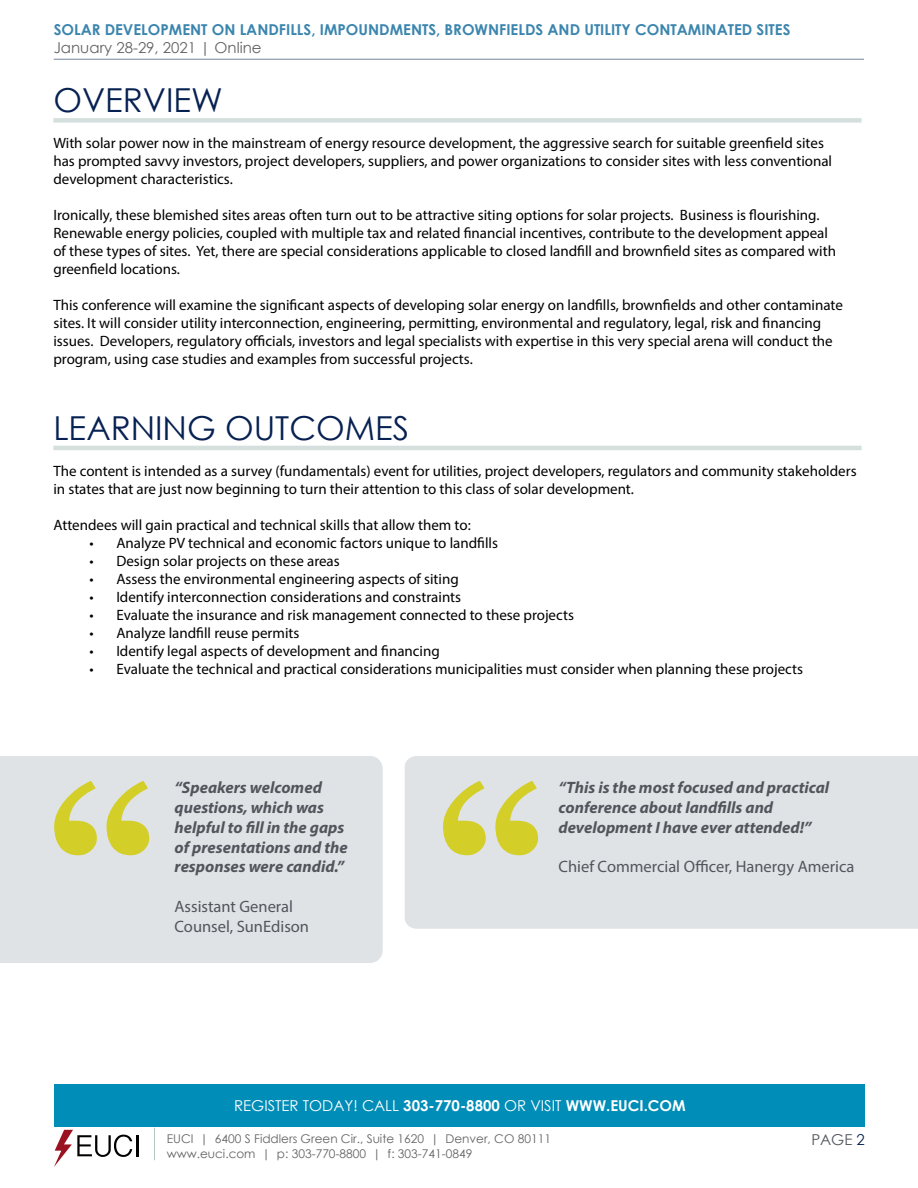
<style>
.page{position:relative;width:918px;height:1188px;background:#fff}
.page>*{position:absolute;margin:0;border:0;box-sizing:border-box;transform-origin:0 0}
.t1{font:33px "Century Gothic";color:#062152}
.t2{font:italic 700 16.5px/19.8px "Myriad Pro";color:#52555b}
.t3{font:16.5px/19.8px "Myriad Pro";color:#52555b}
.t4{font:15px/18px "Myriad Pro";color:#000}
.t5{font:700 15px "Century Gothic";color:#3b85ae}
.t6{font:15px "Century Gothic";color:#fff}
.t7{font:15px "Century Gothic";color:#636365}
.t8{font:15px "Century Gothic";color:#52555b}
.t9{font:12px "Century Gothic";color:#636365}
.s1{font-weight:700}
.s2{color:#062152}
</style>
<div class="page">
<hr style="left:54px;top:59px;width:810px;height:1px;background:#062152">
<hr style="left:137px;top:1135px;width:2px;height:21px;background:#000">
<svg style="left:54px;top:1130px;width:78px;height:37px"></svg>
<hr style="left:154px;top:1128px;width:1px;height:32px;background:#b5c8c4">
<div style="left:55px;top:1084px;width:810px;height:43px;background:#008db8"></div>
<div style="left:53px;top:118px;width:809px;height:5px;background:#d5e0de"></div>
<hr style="left:53px;top:446px;width:809px;height:4px;background:#d5e0de">
<div style="left:405px;top:756px;width:513px;height:173px;background:#e0e3e6"></div>
<svg style="left:443px;top:781px;width:95px;height:74px;background:#d9d888"></svg>
<div style="left:0;top:756px;width:383px;height:207px;background:#e0e3e6"></div>
<svg style="left:54px;top:781px;width:95px;height:74px;background:#d9d888"></svg>
<p class="t5" style="left:54px;top:19px;width:738px">SOLAR DEVELOPMENT ON LANDFILLS, IMPOUNDMENTS, BROWNFIELDS AND UTILITY CONTAMINATED SITES</p>
<p class="t7" style="left:54px;top:37px;width:209px">January 28-29, 2021 | Online</p>
<h1 class="t1" style="left:53px;top:77px;width:171px">OVERVIEW</h1>
<p class="t4" style="left:53px;top:134px;width:780px">With solar power now in the mainstream of energy resource development, the aggressive search for suitable greenfield sites has prompted savvy investors, project developers, suppliers, and power organizations to consider sites with less conventional development characteristics.</p>
<p class="t4" style="left:53px;top:206px;width:784px">Ironically, these blemished sites areas often turn out to be attractive siting options for solar projects. Business is flourishing.<br>Renewable energy policies, coupled with multiple tax and related financial incentives, contribute to the development appeal of these types of sites. Yet, there are special considerations applicable to closed landfill and brownfield sites as compared with greenfield locations.</p>
<p class="t4" style="left:53px;top:296px;width:791px">This conference will examine the significant aspects of developing solar energy on landfills, brownfields and other contaminate sites. It will consider utility interconnection, engineering, permitting, environmental and regulatory, legal, risk and financing issues. Developers, regulatory officials, investors and legal specialists with expertise in this very special arena will conduct the program, using case studies and examples from successful projects.</p>
<h1 class="t1" style="left:53px;top:405px;width:357px">LEARNING OUTCOMES</h1>
<p class="t4" style="left:53px;top:461px;width:805px">The content is intended as a survey (fundamentals) event for utilities, project developers, regulators and community stakeholders in states that are just now beginning to turn their attention to this class of solar development.</p>
<p class="t4" style="left:53px;top:515px;width:419px">Attendees will gain practical and technical skills that allow them to:</p>
<p class="t4" style="left:89px;top:533px;width:410px">• Analyze PV technical and economic factors unique to landfills</p>
<p class="t4" style="left:89px;top:551px;width:252px">• Design solar projects on these areas</p>
<p class="t4" style="left:89px;top:569px;width:371px">• Assess the environmental engineering aspects of siting</p>
<p class="t4" style="left:89px;top:587px;width:373px">• Identify interconnection considerations and constraints</p>
<p class="t4" style="left:89px;top:605px;width:486px">• Evaluate the insurance and risk management connected to these projects</p>
<p class="t4" style="left:89px;top:623px;width:212px">• Analyze landfill reuse permits</p>
<p class="t4" style="left:89px;top:641px;width:352px">• Identify legal aspects of development and financing</p>
<p class="t4" style="left:89px;top:659px;width:715px">• Evaluate the technical and practical considerations municipalities must consider when planning these projects</p>
<p class="t2" style="left:175px;top:777px;width:175px">“Speakers welcomed questions, which was helpful to fill in the gaps of presentations and the responses were candid.”</p>
<p class="t3" style="left:175px;top:896px;width:136px">Assistant General<br>Counsel, SunEdison</p>
<p class="t2" style="left:558px;top:777px;width:272px">“This is the most focused and practical conference about landfills and development I have ever attended!”</p>
<p class="t3" style="left:558px;top:857px;width:297px">Chief Commercial Officer, Hanergy America</p>
<p class="t6" style="left:234px;top:1095px;width:453px">REGISTER TODAY! CALL <span class="s1">303-770-8800</span> OR VISIT <span class="s1">WWW.EUCI.COM</span></p>
<p class="t9" style="left:167px;top:1130px;width:386px">EUCI | 6400 S Fiddlers Green Cir., Suite 1620 | Denver, CO 80111</p>
<p class="t8" style="left:811px;top:1129px;width:55px">PAGE <span class="s2">2</span></p>
<p class="t9" style="left:167px;top:1145px;width:307px">www.euci.com | p: 303-770-8800 | f: 303-741-0849</p>
</div>
